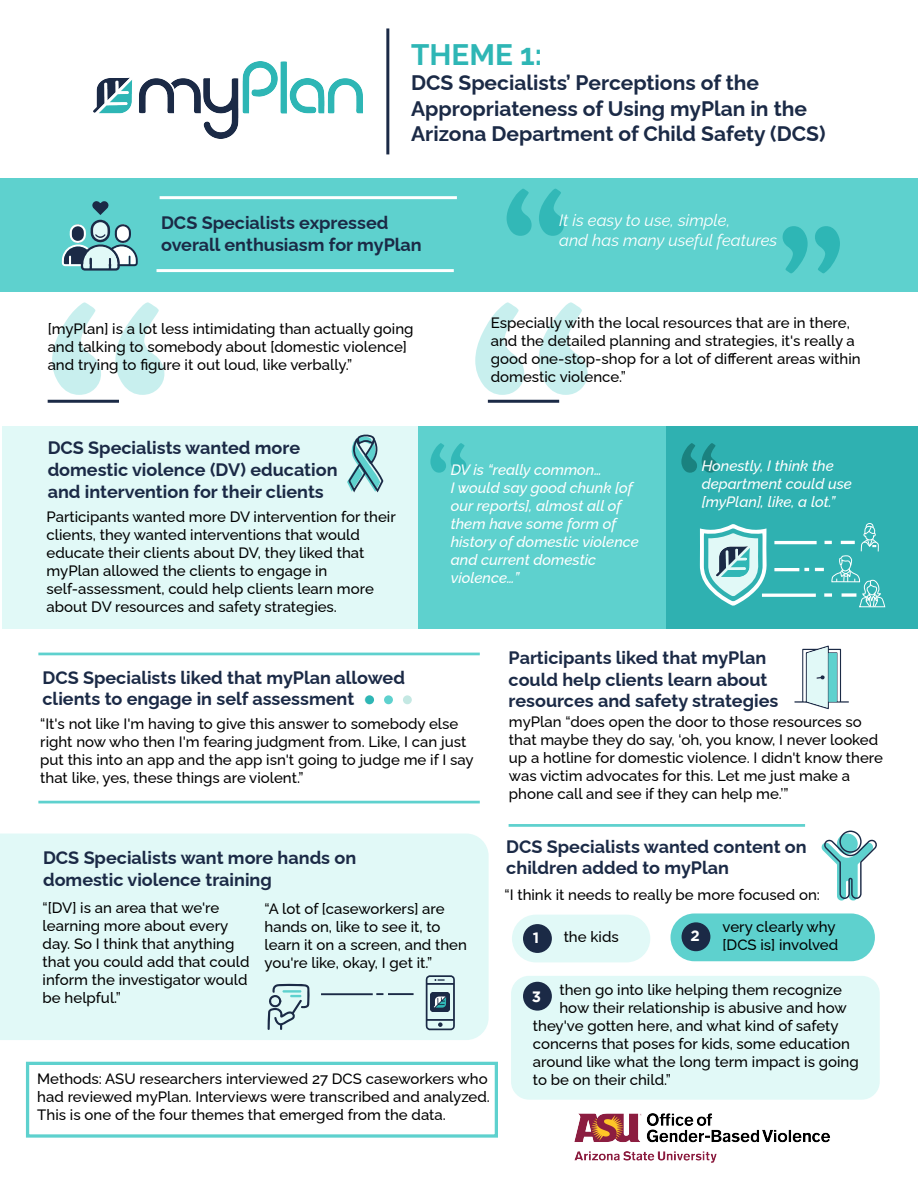
<style>
.page{position:relative;width:918px;height:1188px;background:#fff}
.page>*{position:absolute;margin:0;border:0;box-sizing:border-box;transform-origin:0 0}
.t1{font:condensed 290.85px "Bernard";color:#5ed1ce}
.t2{font:condensed 148.5px "Bernard";color:#2eb6b5}
.t3{font:condensed 93px "Bernard";color:#2eb6b5}
.t4{font:condensed 93px "Bernard";color:#1a827f}
.t5{font:100 29.7px "Raleway";color:#2eb6b5}
.t6{font:100 21px/25.2px "Raleway";color:#1b2a46}
.t7{font:100 18px/21.6px "Raleway";color:#1b2a46}
.t8{font:italic 100 16.5px/19.8px "Raleway";color:#fff}
.t9{font:500 15px/18px "Raleway";color:#000}
.t10{font:italic 100 15px/18px "Raleway";color:#fff}
.t11{font:700 15px "Gotham";color:#fff}
</style>
<div class="page">
<div style="left:0;top:178px;width:918px;height:114px;background:#5ed1ce"></div>
<div style="left:511px;top:976px;width:369px;height:124px;background:#e1f9f7;border-radius:18px"></div>
<div style="left:512px;top:915px;width:138px;height:47px;background:#e1f9f7;border-radius:24px"></div>
<img style="left:94px;top:61px;width:268px;height:78px">
<hr style="left:386px;top:28px;width:3px;height:126px;background:#1b2a46">
<svg style="left:62px;top:201px;width:76px;height:70px"></svg>
<div style="left:671px;top:913px;width:204px;height:48px;background:#5ed1ce;border-radius:24px"></div>
<hr style="left:48px;top:400px;width:71px;height:3px;background:#1b2a46">
<div style="left:403px;top:695px;width:9px;height:9px;background:#c4e8e3;border-radius:50%"></div>
<div style="left:384px;top:695px;width:9px;height:9px;background:#5ed1ce;border-radius:50%"></div>
<div style="left:365px;top:695px;width:9px;height:9px;background:#2eb6b5;border-radius:50%"></div>
<hr style="left:488px;top:400px;width:71px;height:3px;background:#1b2a46">
<div style="left:3px;top:427px;width:427px;height:202px;background:#e1f9f7"></div>
<div style="left:418px;top:426px;width:248px;height:202px;background:#5ed1ce"></div>
<div style="left:666px;top:426px;width:252px;height:202px;background:#2fb1b1"></div>
<svg style="left:347px;top:434px;width:37px;height:59px"></svg>
<svg style="left:700px;top:524px;width:67px;height:82px"></svg>
<img style="left:717px;top:546px;width:33px;height:30px">
<hr style="left:774px;top:541px;width:43px;height:3px;background:#fff">
<hr style="left:774px;top:568px;width:25px;height:3px;background:#fff">
<svg style="left:804px;top:568px;width:5px;height:3px"></svg>
<hr style="left:762px;top:594px;width:54px;height:3px;background:#fff">
<svg style="left:815px;top:523px;width:71px;height:106px"></svg>
<svg style="left:842px;top:593px;width:14px;height:4px"></svg>
<svg style="left:794px;top:646px;width:55px;height:63px"></svg>
<div style="left:0;top:834px;width:489px;height:206px;background:#e1f9f7"></div>
<svg style="left:268px;top:983px;width:42px;height:47px;background:#b2ccd0"></svg>
<hr style="left:321px;top:993px;width:52px;height:2px;background:#1b2a46">
<svg style="left:376px;top:993px;width:7px;height:2px"></svg>
<hr style="left:388px;top:993px;width:26px;height:2px;background:#1b2a46">
<svg style="left:426px;top:975px;width:29px;height:55px"></svg>
<img style="left:431px;top:992px;width:19px;height:19px">
<div style="left:837px;top:834px;width:21px;height:20px;background:#5ed1ce;border-radius:50%"></div>
<svg style="left:821px;top:838px;width:56px;height:63px"></svg>
<div style="left:839px;top:831px;width:23px;height:22px;border:1px solid #1b2a46;border-radius:50%"></div>
<hr style="left:157px;top:269px;width:297px;height:3px;background:#fff">
<hr style="left:160px;top:196px;width:297px;height:3px;background:#fff">
<hr style="left:38px;top:801px;width:442px;height:2px;background:#5ed1ce">
<hr style="left:38px;top:653px;width:442px;height:2px;background:#5ed1ce">
<img style="left:574px;top:1113px;width:256px;height:50px">
<div style="left:523px;top:924px;width:29px;height:29px;background:#1b2a46;border-radius:50%"></div>
<div style="left:682px;top:922px;width:28px;height:29px;background:#1b2a46;border-radius:50%"></div>
<div style="left:523px;top:982px;width:29px;height:29px;background:#1b2a46;border-radius:50%"></div>
<div style="left:26px;top:1062px;width:472px;height:76px;border:3px solid #5ed1ce"></div>
<hr style="left:509px;top:824px;width:296px;height:3px;background:#5ed1ce">
<h3 class="t5" style="left:411px;top:31px;width:132px">THEME 1:</h3>
<h3 class="t6" style="left:411px;top:68px;width:416px">DCS Specialists’ Perceptions of the<br>Appropriateness of Using myPlan in the<br>Arizona Department of Child Safety (DCS)</h3>
<h2 class="t2" style="left:500px;top:164px;width:73px">“</h2>
<p class="t7" style="left:161px;top:210px;width:262px">DCS Specialists expressed overall enthusiasm for myPlan</p>
<p class="t8" style="left:559px;top:208px;width:220px">It is easy to use, simple,<br>and has many useful features</p>
<h2 class="t2" style="left:847px;top:298px;width:73px;rotate:-180deg">“</h2>
<h1 class="t1" style="left:39px;top:255px;width:141px">“</h1>
<h1 class="t1" style="left:462px;top:255px;width:141px">“</h1>
<p class="t9" style="left:48px;top:318px;width:367px">[myPlan] is a lot less intimidating than actually going and talking to somebody about [domestic violence] and trying to figure it out loud, like verbally.”</p>
<p class="t9" style="left:491px;top:312px;width:371px">Especially with the local resources that are in there, and the detailed planning and strategies, it's really a good one-stop-shop for a lot of different areas within domestic violence.”</p>
<p class="t7" style="left:48px;top:435px;width:291px">DCS Specialists wanted more domestic violence (DV) education and intervention for their clients</p>
<p class="t9" style="left:47px;top:506px;width:351px">Participants wanted more DV intervention for their clients, they wanted interventions that would educate their clients about DV, they liked that myPlan allowed the clients to engage in self-assessment, could help clients learn more about DV resources and safety strategies.</p>
<p class="t7" style="left:42px;top:664px;width:364px">DCS Specialists liked that myPlan allowed clients to engage in self assessment</p>
<h3 class="t3" style="left:426px;top:428px;width:46px">“</h3>
<p class="t10" style="left:451px;top:459px;width:190px">DV is “really common…<br>I would say good chunk [of our reports], almost all of them have some form of history of domestic violence and current domestic violence…”</p>
<h3 class="t4" style="left:677px;top:428px;width:46px">“</h3>
<p class="t10" style="left:702px;top:455px;width:152px">Honestly, I think the department could use [myPlan], like, a lot.”</p>
<p class="t7" style="left:509px;top:645px;width:271px">Participants liked that myPlan could help clients learn about resources and safety strategies</p>
<p class="t9" style="left:40px;top:713px;width:435px">“It's not like I'm having to give this answer to somebody else right now who then I'm fearing judgment from. Like, I can just put this into an app and the app isn't going to judge me if I say that like, yes, these things are violent.”</p>
<p class="t9" style="left:509px;top:712px;width:376px">myPlan “does open the door to those resources so that maybe they do say, ‘oh, you know, I never looked up a hotline for domestic violence. I didn't know there was victim advocates for this. Let me just make a phone call and see if they can help me.’”</p>
<p class="t7" style="left:43px;top:845px;width:315px">DCS Specialists want more hands on domestic violence training</p>
<p class="t9" style="left:43px;top:897px;width:208px">“[DV] is an area that we're learning more about every day. So I think that anything that you could add that could inform the investigator would be helpful.”</p>
<p class="t9" style="left:265px;top:898px;width:204px">“A lot of [caseworkers] are hands on, like to see it, to learn it on a screen, and then you're like, okay, I get it.”</p>
<p class="t9" style="left:37px;top:1068px;width:454px">Methods: ASU researchers interviewed 27 DCS caseworkers who had reviewed myPlan. Interviews were transcribed and analyzed.<br>This is one of the four themes that emerged from the data.</p>
<p class="t7" style="left:506px;top:834px;width:302px">DCS Specialists wanted content on children added to myPlan</p>
<p class="t9" style="left:505px;top:884px;width:317px">“I think it needs to really be more focused on:</p>
<p class="t9" style="left:723px;top:916px;width:117px">very clearly why [DCS is] involved</p>
<p class="t9" style="left:559px;top:979px;width:284px">then go into like helping them recognize</p>
<p class="t9" style="left:559px;top:997px;width:289px">how their relationship is abusive and how</p>
<p class="t9" style="left:533px;top:1015px;width:307px">they've gotten here, and what kind of safety</p>
<p class="t9" style="left:533px;top:1033px;width:319px">concerns that poses for kids, some education</p>
<p class="t9" style="left:533px;top:1051px;width:327px">around like what the long term impact is going</p>
<p class="t9" style="left:533px;top:1069px;width:139px">to be on their child.”</p>
<p class="t11" style="left:533px;top:929px;width:8px">1</p>
<p class="t11" style="left:691px;top:927px;width:11px">2</p>
<p class="t9" style="left:564px;top:926px;width:57px">the kids</p>
<p class="t11" style="left:532px;top:988px;width:11px">3</p>
</div>
